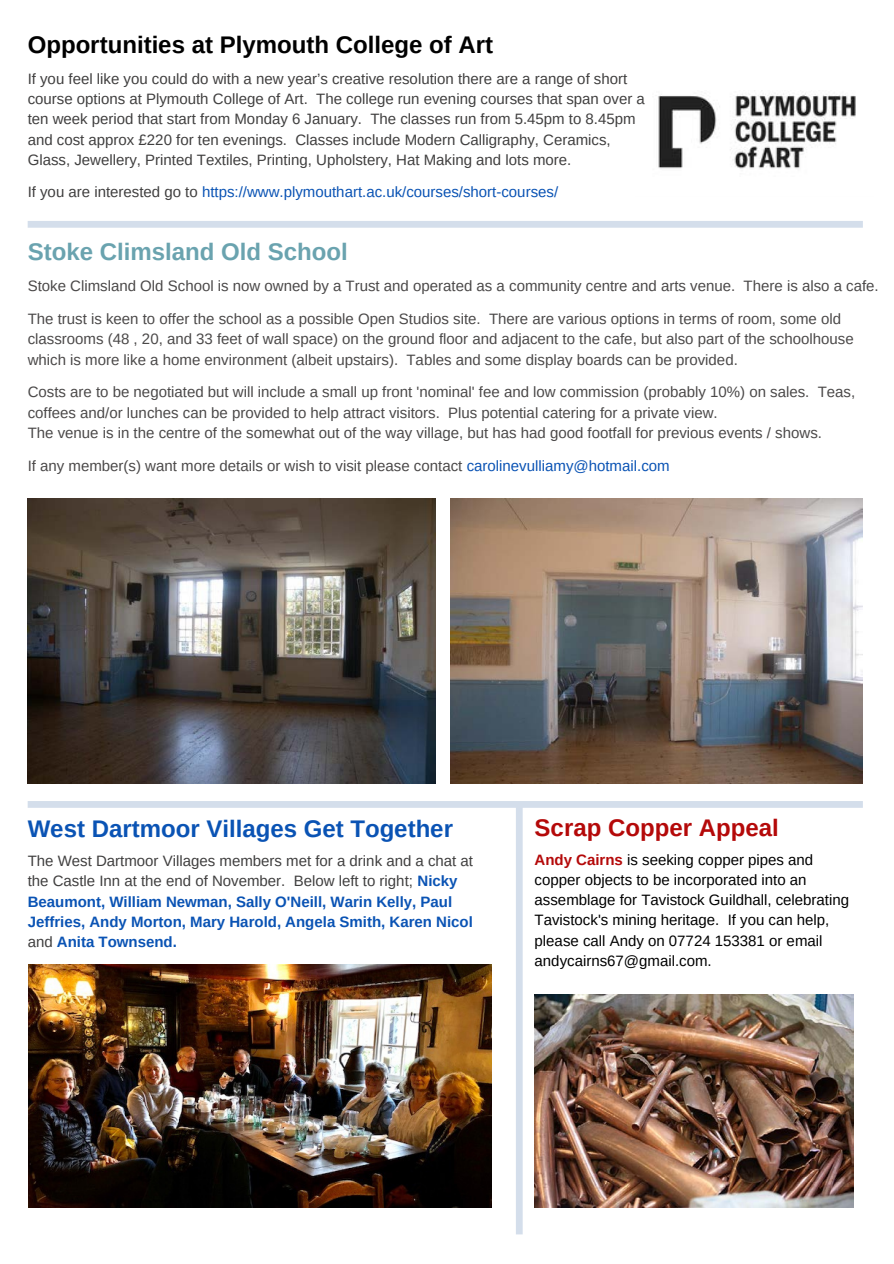
<style>
.page{position:relative;width:894px;height:1264px;background:#fff}
.page>*{position:absolute;margin:0;border:0;box-sizing:border-box;transform-origin:0 0}
.t1{font:700 24px "Arimo";color:#000}
.t2{font:700 24px "Arimo";color:#0a53b4}
.t3{font:700 24px "Arimo";color:#6aa3af}
.t4{font:700 24px "Arimo";color:#b40909}
.t5{font:15px/20.5px "Arimo";color:#4b4949}
.t6{font:15px/20.1px "Arimo";color:#403f3f}
.t7{font:700 15px/20.2px "Arimo";color:#0a53b4}
.t8{font:15px/20.2px "Arimo";color:#000}
.t9{font:15px "Arimo";color:#0a53b4}
.s1{color:#403f3f}
.s2{color:#0a53b4}
.s3{font-weight:400;color:#403f3f}
.s4{font-weight:700;color:#b40909}
</style>
<div class="page">
<svg style="left:28px;top:221px;width:834px;height:7px;background:#d5dfeb"></svg>
<svg style="left:28px;top:801px;width:834px;height:433px"></svg>
<img style="left:534px;top:994px;width:319px;height:213px">
<img style="left:28px;top:964px;width:463px;height:243px">
<img style="left:658px;top:93px;width:198px;height:76px">
<img style="left:28px;top:499px;width:407px;height:285px">
<img style="left:450px;top:499px;width:412px;height:285px">
<h1 class="t1" style="left:28px;top:32px;width:467px">Opportunities at Plymouth College of Art</h1>
<p class="t6" style="left:28px;top:69px;width:618px">If you feel like you could do with a new year’s creative resolution there are a range of short course options at Plymouth College of Art. The college run evening courses that span over a ten week period that start from Monday 6 January. The classes run from 5.45pm to 8.45pm and cost approx £220 for ten evenings. Classes include Modern Calligraphy, Ceramics, Glass, Jewellery, Printed Textiles, Printing, Upholstery, Hat Making and lots more.</p>
<p class="t9" style="left:28px;top:184px;width:532px"><span class="s1">If you are interested go to</span> https://www.plymouthart.ac.uk/courses/short-courses/</p>
<h1 class="t3" style="left:28px;top:238px;width:321px">Stoke Climsland Old School</h1>
<p class="t5" style="left:28px;top:269px;width:852px;line-height:33px">Stoke Climsland Old School is now owned by a Trust and operated as a community centre and arts venue. There is also a cafe.<br>The trust is keen to offer the school as a possible Open Studios site. There are various options in terms of room, some old</p>
<p class="t5" style="left:28px;top:328px;width:827px">classrooms (48 , 20, and 33 feet of wall space) on the ground floor and adjacent to the cafe, but also part of the schoolhouse which is more like a home environment (albeit upstairs). Tables and some display boards can be provided.</p>
<p class="t5" style="left:28px;top:382px;width:828px">Costs are to be negotiated but will include a small up front 'nominal' fee and low commission (probably 10%) on sales. Teas, coffees and/or lunches can be provided to help attract visitors. Plus potential catering for a private view.<br>The venue is in the centre of the somewhat out of the way village, but has had good footfall for previous events / shows.</p>
<p class="t5" style="left:28px;top:456px;width:643px">If any member(s) want more details or wish to visit please contact <span class="s2">carolinevulliamy@hotmail.com</span></p>
<h1 class="t2" style="left:28px;top:815px;width:427px">West Dartmoor Villages Get Together</h1>
<h1 class="t4" style="left:534px;top:814px;width:245px">Scrap Copper Appeal</h1>
<p class="t7" style="left:28px;top:850px;width:447px"><span class="s3">The West Dartmoor Villages members met for a drink and a chat at the Castle Inn at the end of November. Below left to right;</span> Nicky Beaumont, William Newman, Sally O'Neill, Warin Kelly, Paul Jeffries, Andy Morton, Mary Harold, Angela Smith, Karen Nicol <span class="s3">and</span> Anita Townsend.</p>
<p class="t8" style="left:534px;top:849px;width:316px"><span class="s4">Andy Cairns</span> is seeking copper pipes and copper objects to be incorporated into an assemblage for Tavistock Guildhall, celebrating Tavistock's mining heritage. If you can help, please call Andy on 07724 153381 or email andycairns67@gmail.com.</p>
</div>
